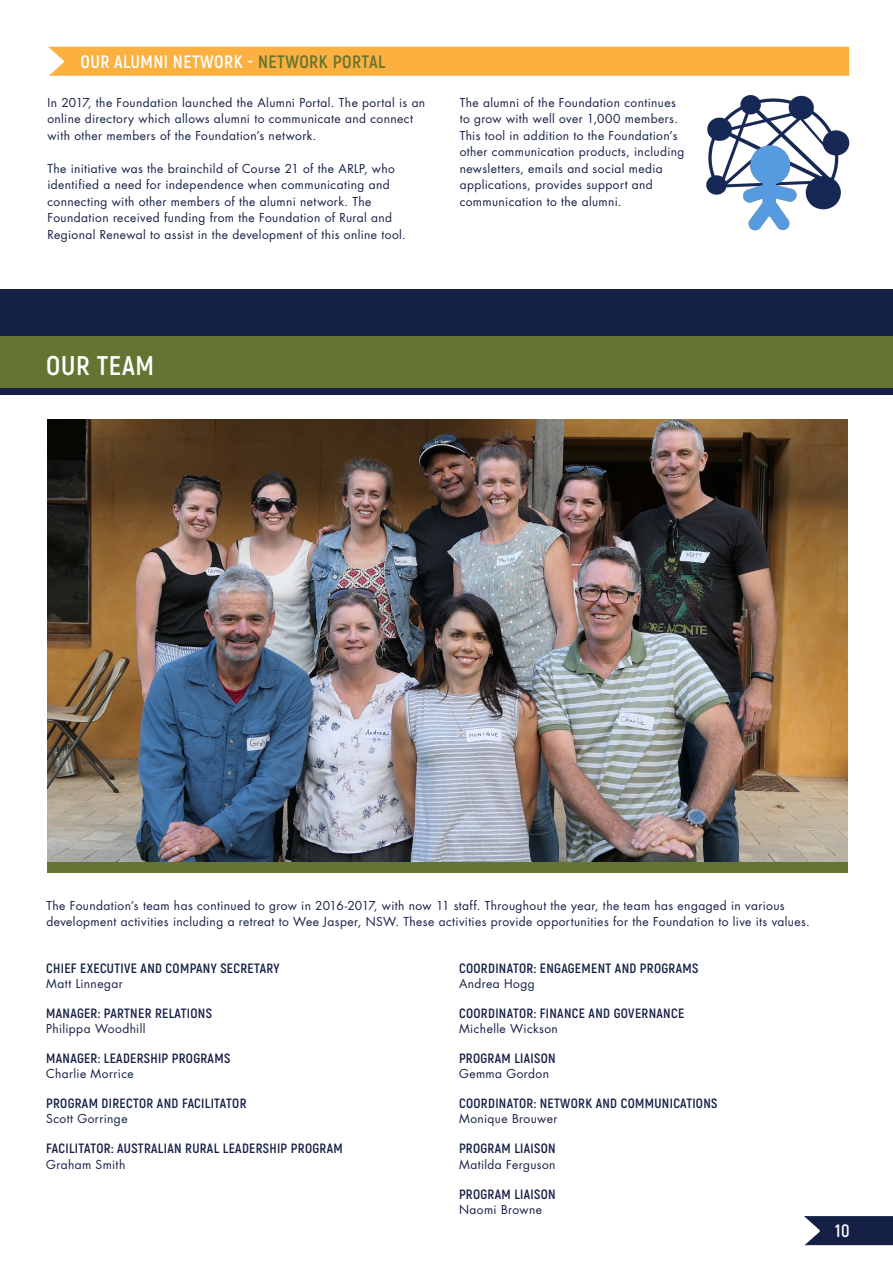
<style>
.page{position:relative;width:893px;height:1263px;background:#fff}
.page>*{position:absolute;margin:0;border:0;box-sizing:border-box;transform-origin:0 0}
.t1{font:700 27px "Akrobat";letter-spacing:.025em;color:#fff}
.t2{font:700 18px "Akrobat";letter-spacing:.025em;color:#fff}
.t3{font:700 13.5px "Akrobat";letter-spacing:.025em;color:#152047}
.t4{font:12px/16.5px "Futura";letter-spacing:.035em;color:#152047}
.s1{color:#647432}
</style>
<div class="page">
<div style="left:0;top:290px;width:893px;height:105px;background:#152047"></div>
<div style="left:0;top:336px;width:893px;height:52px;background:#647432"></div>
<img style="left:48px;top:420px;width:799px;height:442px">
<div style="left:48px;top:862px;width:800px;height:11px;background:#647432"></div>
<svg style="left:804px;top:1216px;width:89px;height:29px;background:#2b3558"></svg>
<div style="left:48px;top:47px;width:801px;height:29px;background:#fbb040"></div>
<img style="left:706px;top:95px;width:144px;height:136px">
<p class="t2" style="left:80px;top:50px;width:307px">OUR ALUMNI NETWORK - <span class="s1">NETWORK PORTAL</span></p>
<p class="t4" style="left:47px;top:94px;width:379px">In 2017, the Foundation launched the Alumni Portal. The portal is an online directory which allows alumni to communicate and connect with other members of the Foundation’s network.</p>
<p class="t4" style="left:47px;top:160px;width:360px">The initiative was the brainchild of Course 21 of the ARLP, who identified a need for independence when communicating and connecting with other members of the alumni network. The Foundation received funding from the Foundation of Rural and Regional Renewal to assist in the development of this online tool.</p>
<p class="t4" style="left:460px;top:94px;width:226px">The alumni of the Foundation continues to grow with well over 1,000 members.<br>This tool in addition to the Foundation’s other communication products, including newsletters, emails and social media applications, provides support and communication to the alumni.</p>
<p class="t1" style="left:46px;top:348px;width:109px">OUR TEAM</p>
<p class="t4" style="left:46px;top:897px;width:765px">The Foundation’s team has continued to grow in 2016-2017, with now 11 staff. Throughout the year, the team has engaged in various development activities including a retreat to Wee Jasper, NSW. These activities provide opportunities for the Foundation to live its values.</p>
<p class="t3" style="left:46px;top:960px;width:235px">CHIEF EXECUTIVE AND COMPANY SECRETARY</p>
<p class="t4" style="left:46px;top:976px;width:78px">Matt Linnegar</p>
<p class="t3" style="left:46px;top:1005px;width:167px">MANAGER: PARTNER RELATIONS</p>
<p class="t4" style="left:46px;top:1021px;width:101px">Philippa Woodhill</p>
<p class="t3" style="left:46px;top:1050px;width:186px">MANAGER: LEADERSHIP PROGRAMS</p>
<p class="t4" style="left:46px;top:1066px;width:89px">Charlie Morrice</p>
<p class="t3" style="left:46px;top:1095px;width:202px">PROGRAM DIRECTOR AND FACILITATOR</p>
<p class="t4" style="left:46px;top:1111px;width:83px">Scott Gorringe</p>
<p class="t3" style="left:46px;top:1140px;width:298px">FACILITATOR: AUSTRALIAN RURAL LEADERSHIP PROGRAM</p>
<p class="t4" style="left:46px;top:1156px;width:81px">Graham Smith</p>
<p class="t3" style="left:459px;top:960px;width:241px">COORDINATOR: ENGAGEMENT AND PROGRAMS</p>
<p class="t4" style="left:459px;top:976px;width:77px">Andrea Hogg</p>
<p class="t3" style="left:459px;top:1005px;width:227px">COORDINATOR: FINANCE AND GOVERNANCE</p>
<p class="t4" style="left:459px;top:1021px;width:100px">Michelle Wickson</p>
<p class="t3" style="left:459px;top:1050px;width:98px">PROGRAM LIAISON</p>
<p class="t4" style="left:459px;top:1066px;width:92px">Gemma Gordon</p>
<p class="t3" style="left:459px;top:1095px;width:260px">COORDINATOR: NETWORK AND COMMUNICATIONS</p>
<p class="t4" style="left:459px;top:1111px;width:100px">Monique Brouwer</p>
<p class="t3" style="left:459px;top:1140px;width:98px">PROGRAM LIAISON</p>
<p class="t4" style="left:459px;top:1156px;width:98px">Matilda Ferguson</p>
<p class="t3" style="left:459px;top:1185px;width:98px">PROGRAM LIAISON</p>
<p class="t4" style="left:459px;top:1201px;width:84px">Naomi Browne</p>
<p class="t2" style="left:835px;top:1220px;width:16px">10</p>
</div>
